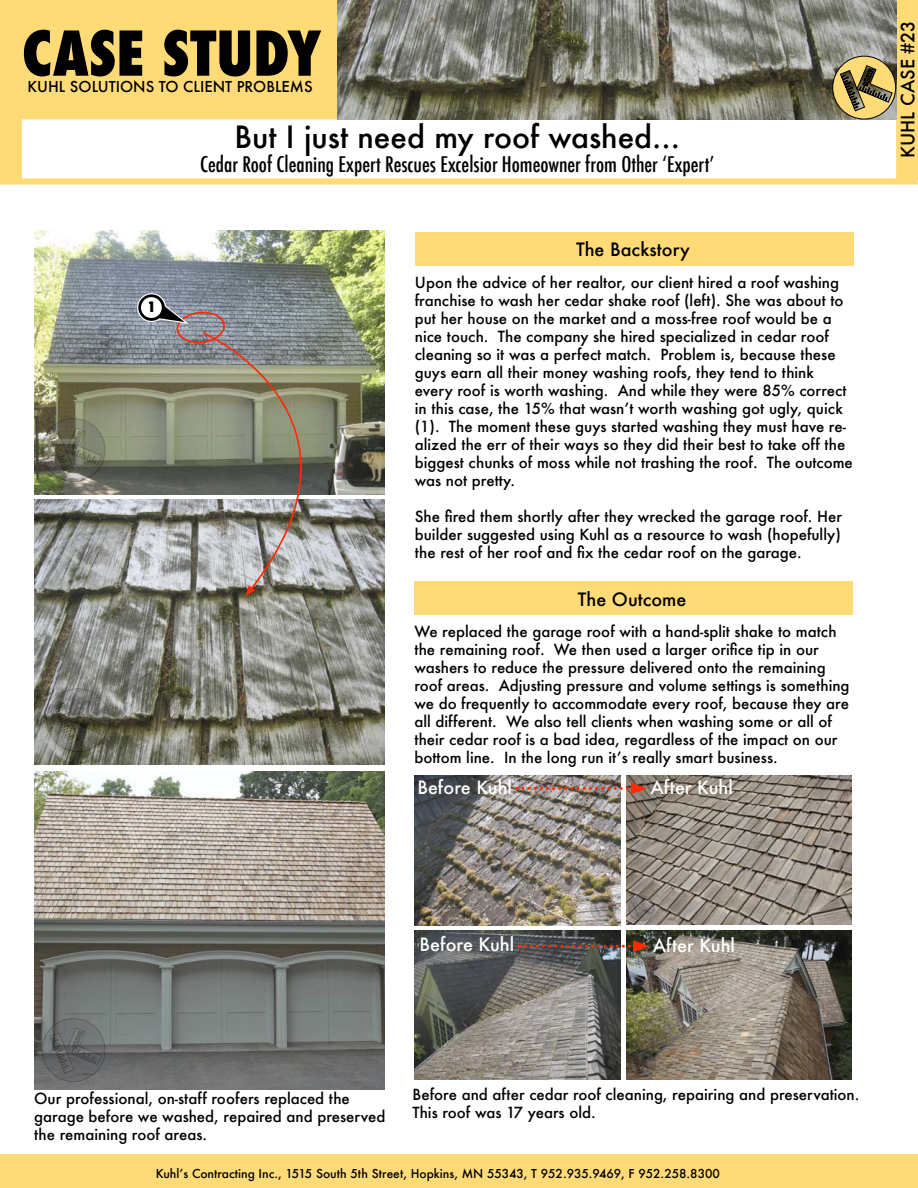
<style>
.page{position:relative;width:918px;height:1188px;background:#fff}
.page>*{position:absolute;margin:0;border:0;box-sizing:border-box;transform-origin:0 0}
.t1{font:800 condensed 60px "Futura";color:#000}
.t2{font:500 30px "Futura";color:#000}
.t3{font:500 condensed 21px "Futura";color:#000}
.t4{font:500 18px "Futura";color:#fffffd}
.t5{font:500 18px "Futura";color:#000}
.t6{font:500 15px/18px "Futura";color:#000}
.t7{font:500 14.7px "Futura";color:#000}
.t8{font:800 condensed 14.1px "Futura";color:#000}
.t9{font:500 12px "Futura";color:#000}
</style>
<div class="page">
<div style="left:0;top:0;width:338px;height:119px;background:#ffdb78"></div>
<div style="left:0;top:115px;width:22px;height:69px;background:#ffdb78"></div>
<div style="left:896px;top:0;width:22px;height:181px;background:#ffdb78"></div>
<svg style="left:0;top:178px;width:918px;height:7px;background:#ffde86"></svg>
<div style="left:415px;top:232px;width:438px;height:33px;background:#ffdb78"></div>
<div style="left:414px;top:581px;width:439px;height:34px;background:#ffdb78"></div>
<img style="left:34px;top:772px;width:350px;height:318px">
<img style="left:338px;top:0;width:558px;height:119px">
<img style="left:34px;top:231px;width:351px;height:264px">
<img style="left:34px;top:500px;width:350px;height:265px">
<img style="left:202px;top:331px;width:183px;height:261px">
<svg style="left:245px;top:585px;width:10px;height:12px"></svg>
<svg style="left:133px;top:289px;width:92px;height:55px;background:#918e97"></svg>
<img style="left:627px;top:930px;width:224px;height:150px">
<img style="left:627px;top:775px;width:224px;height:150px">
<img style="left:414px;top:930px;width:207px;height:150px">
<img style="left:414px;top:775px;width:207px;height:150px">
<svg style="left:517px;top:783px;width:130px;height:11px"></svg>
<svg style="left:519px;top:940px;width:130px;height:12px;background:#664c47"></svg>
<svg style="left:833px;top:56px;width:63px;height:63px;background:#ab9861"></svg>
<svg style="left:46px;top:688px;width:64px;height:64px;background:#6c6c62"></svg>
<svg style="left:42px;top:418px;width:63px;height:64px;background:#6f715d"></svg>
<svg style="left:42px;top:1018px;width:63px;height:64px;background:#67696a"></svg>
<svg style="left:591px;top:896px;width:25px;height:25px"></svg>
<svg style="left:592px;top:1052px;width:25px;height:25px"></svg>
<svg style="left:629px;top:896px;width:25px;height:25px"></svg>
<svg style="left:630px;top:1051px;width:25px;height:26px"></svg>
<div style="left:0;top:1154px;width:918px;height:34px;background:#ffdb78"></div>
<h1 class="t1" style="left:22px;top:13px;width:301px">CASE STUDY</h1>
<p class="t7" style="left:28px;top:76px;width:287px">KUHL SOLUTIONS TO CLIENT PROBLEMS</p>
<h2 class="t2" style="left:234px;top:116px;width:447px">But I just need my roof washed...</h2>
<h3 class="t3" style="left:200px;top:150px;width:516px">Cedar Roof Cleaning Expert Rescues Excelsior Homeowner from Other ‘Expert’</h3>
<p class="t8" style="left:147px;top:297px;width:10px">1</p>
<p class="t5" style="left:576px;top:237px;width:115px">The Backstory</p>
<p class="t6" style="left:415px;top:273px;width:440px">Upon the advice of her realtor, our client hired a roof washing franchise to wash her cedar shake roof (left). She was about to put her house on the market and a moss-free roof would be a nice touch. The company she hired specialized in cedar roof cleaning so it was a perfect match. Problem is, because these guys earn all their money washing roofs, they tend to think every roof is worth washing. And while they were 85% correct in this case, the 15% that wasn’t worth washing got ugly, quick (1). The moment these guys started washing they must have re&shy;alized the err of their ways so they did their best to take off the biggest chunks of moss while not trashing the roof. The outcome was not pretty.</p>
<p class="t6" style="left:415px;top:507px;width:429px;text-align:justify">She fired them shortly after they wrecked the garage roof. Her builder suggested using Kuhl as a resource to wash (hopefully) the rest of her roof and fix the cedar roof on the garage.</p>
<p class="t5" style="left:578px;top:587px;width:110px">The Outcome</p>
<p class="t6" style="left:414px;top:622px;width:437px">We replaced the garage roof with a hand-split shake to match the remaining roof. We then used a larger orifice tip in our washers to reduce the pressure delivered onto the remaining roof areas. Adjusting pressure and volume settings is something we do frequently to accommodate every roof, because they are all different. We also tell clients when washing some or all of their cedar roof is a bad idea, regardless of the impact on our bottom line. In the long run it’s really smart business.</p>
<p class="t4" style="left:417px;top:775px;width:96px">Before Kuhl</p>
<p class="t4" style="left:651px;top:775px;width:84px">After Kuhl</p>
<p class="t5" style="left:896px;top:158px;width:139px;rotate:-90deg">KUHL CASE #23</p>
<p class="t4" style="left:420px;top:932px;width:96px">Before Kuhl</p>
<p class="t4" style="left:653px;top:933px;width:84px">After Kuhl</p>
<p class="t6" style="left:34px;top:1089px;width:353px">Our professional, on-staff roofers replaced the garage before we washed, repaired and preserved the remaining roof areas.</p>
<p class="t6" style="left:413px;top:1085px;width:448px">Before and after cedar roof cleaning, repairing and preservation.<br>This roof was 17 years old.</p>
<p class="t9" style="left:156px;top:1165px;width:566px">Kuhl’s Contracting Inc., 1515 South 5th Street, Hopkins, MN 55343, T 952.935.9469, F 952.258.8300</p>
</div>
